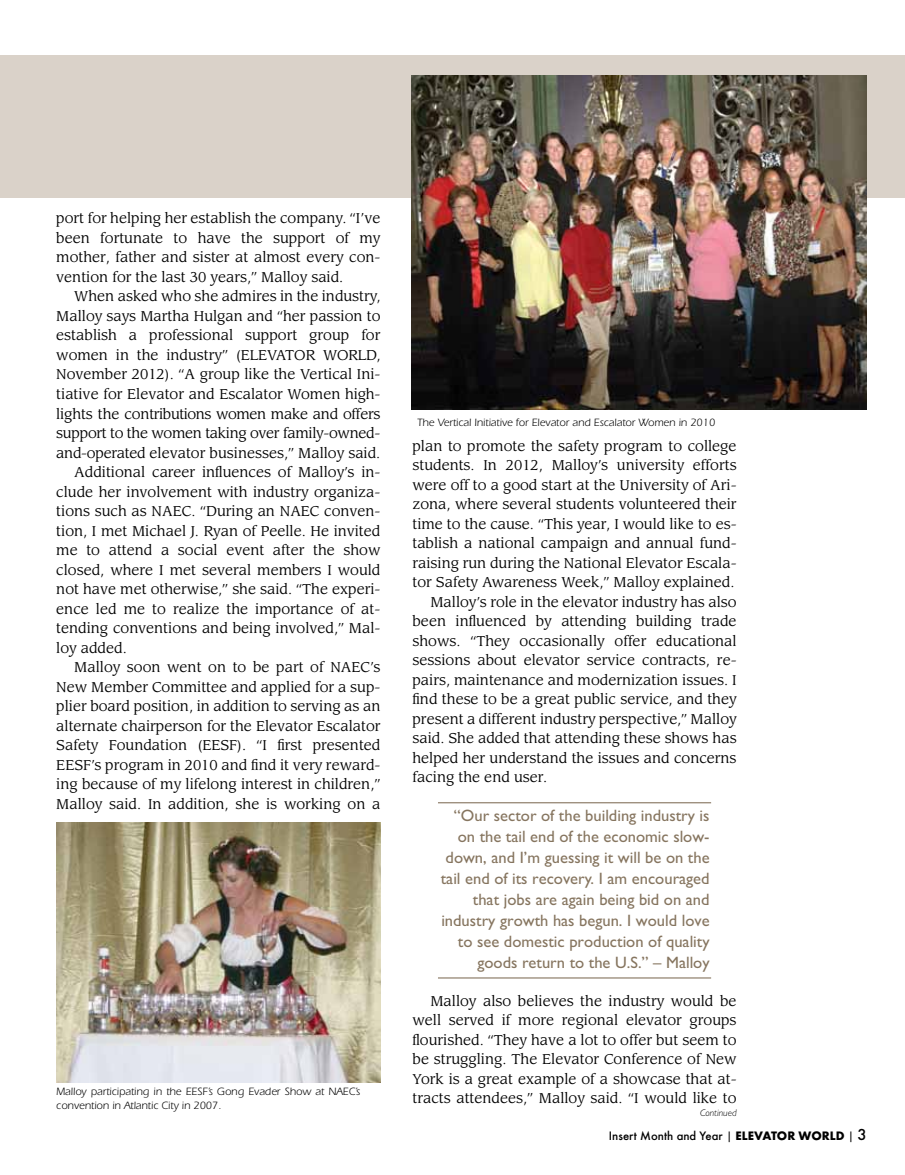
<style>
.page{position:relative;width:905px;height:1175px;background:#fff}
.page>*{position:absolute;margin:0;border:0;box-sizing:border-box;transform-origin:0 0}
.t1{font:16.5px/21px "Gentle Sans";color:#86755f;text-align:right}
.t2{font:13.95px/19.5px "Leawood";color:#000;text-align:justify}
.t3{font:13.95px "Leawood";letter-spacing:-.02em;color:#000}
.t4{font:500 12.75px "Futura T";color:#000}
.t5{font:10.95px/13.5px "Itc Eras";color:#000}
.t6{font:italic 300 9.75px "Gentle Sans";color:#000}
.s1{font-weight:400}
.s2{font-weight:700}
.s3{font-size:16.5px}
</style>
<div class="page">
<div style="left:0;top:56px;width:904px;height:142px;background:#dad2c9"></div>
<img style="left:56px;top:822px;width:324px;height:260px">
<hr style="left:438px;top:802px;width:273px;height:1px;background:#86755f">
<hr style="left:438px;top:977px;width:273px;height:1px;background:#86755f">
<img style="left:411px;top:75px;width:455px;height:335px">
<p class="t2" style="left:56px;top:209px;width:326px">port for helping her establish the company. “I’ve been fortunate to have the support of my mother, father and sister at almost every con&shy;vention for the last 30 years,” Malloy said.</p>
<p class="t2" style="left:74px;top:287px;width:308px">When asked who she admires in the industry,</p>
<p class="t2" style="left:56px;top:306px;width:326px">Malloy says Martha Hulgan and “her passion to</p>
<p class="t2" style="left:56px;top:326px;width:325px">establish a professional support group for</p>
<p class="t2" style="left:56px;top:345px;width:326px">women in the industry” (ELEVATOR WORLD,</p>
<p class="t2" style="left:56px;top:365px;width:326px">November 2012). “A group like the Vertical Ini-</p>
<p class="t2" style="left:56px;top:384px;width:326px">tiative for Elevator and Escalator Women high-</p>
<p class="t3" style="left:56px;top:405px;width:326px">lights the contributions women make and offers</p>
<p class="t3" style="left:56px;top:425px;width:325px">support to the women taking over family-owned-</p>
<p class="t2" style="left:56px;top:443px;width:325px">and-operated elevator businesses,” Malloy said.</p>
<p class="t2" style="left:74px;top:462px;width:307px">Additional career influences of Malloy’s in-</p>
<p class="t2" style="left:56px;top:482px;width:325px">clude her involvement with industry organiza-</p>
<p class="t2" style="left:56px;top:501px;width:325px">tions such as NAEC. “During an NAEC conven-</p>
<p class="t2" style="left:56px;top:521px;width:325px">tion, I met Michael J. Ryan of Peelle. He invited</p>
<p class="t2" style="left:56px;top:540px;width:325px">me to attend a social event after the show</p>
<p class="t2" style="left:56px;top:560px;width:325px">closed, where I met several members I would</p>
<p class="t2" style="left:56px;top:579px;width:326px">not have met otherwise,” she said. “The experi-</p>
<p class="t2" style="left:56px;top:599px;width:325px">ence led me to realize the importance of at-</p>
<p class="t2" style="left:56px;top:618px;width:326px">tending conventions and being involved,” Mal-</p>
<p class="t2" style="left:56px;top:638px;width:72px">loy added.</p>
<p class="t2" style="left:74px;top:657px;width:308px">Malloy soon went on to be part of NAEC’s</p>
<p class="t2" style="left:56px;top:677px;width:326px">New Member Committee and applied for a sup-</p>
<p class="t2" style="left:56px;top:696px;width:325px">plier board position, in addition to serving as an</p>
<p class="t2" style="left:56px;top:716px;width:326px">alternate chairperson for the Elevator Escalator</p>
<p class="t2" style="left:56px;top:735px;width:325px">Safety Foundation (EESF). “I first presented</p>
<p class="t2" style="left:56px;top:755px;width:326px">EESF’s program in 2010 and find it very reward-</p>
<p class="t2" style="left:56px;top:774px;width:325px">ing because of my lifelong interest in children,”</p>
<p class="t2" style="left:56px;top:794px;width:326px">Malloy said. In addition, she is working on a</p>
<p class="t5" style="left:56px;top:1085px;width:305px">Malloy participating in the EESF’s Gong Evader Show at NAEC’s convention in Atlantic City in 2007.</p>
<p class="t5" style="left:417px;top:416px;width:299px">The Vertical Initiative for Elevator and Escalator Women in 2010</p>
<p class="t2" style="left:412px;top:436px;width:325px">plan to promote the safety program to college</p>
<p class="t2" style="left:412px;top:456px;width:326px">students. In 2012, Malloy’s university efforts</p>
<p class="t2" style="left:412px;top:475px;width:326px">were off to a good start at the University of Ari-</p>
<p class="t2" style="left:412px;top:495px;width:325px">zona, where several students volunteered their</p>
<p class="t2" style="left:412px;top:514px;width:326px">time to the cause. “This year, I would like to es-</p>
<p class="t2" style="left:412px;top:534px;width:326px">tablish a national campaign and annual fund-</p>
<p class="t2" style="left:412px;top:553px;width:325px">raising run during the National Elevator Escala-</p>
<p class="t2" style="left:412px;top:573px;width:323px">tor Safety Awareness Week,” Malloy explained.</p>
<p class="t2" style="left:430px;top:592px;width:308px">Malloy’s role in the elevator industry has also</p>
<p class="t2" style="left:412px;top:612px;width:325px">been influenced by attending building trade</p>
<p class="t2" style="left:412px;top:631px;width:326px">shows. “They occasionally offer educational</p>
<p class="t2" style="left:412px;top:651px;width:325px">sessions about elevator service contracts, re-</p>
<p class="t2" style="left:412px;top:670px;width:326px">pairs, maintenance and modernization issues. I</p>
<p class="t2" style="left:412px;top:690px;width:325px">find these to be a great public service, and they</p>
<p class="t2" style="left:412px;top:709px;width:326px">present a different industry perspective,” Malloy</p>
<p class="t2" style="left:412px;top:729px;width:326px">said. She added that attending these shows has</p>
<p class="t2" style="left:412px;top:748px;width:325px">helped her understand the issues and concerns</p>
<p class="t2" style="left:412px;top:768px;width:136px">facing the end user.</p>
<p class="t1" style="left:441px;top:805px;width:270px">“Our sector of the building industry is on the tail end of the economic slow&shy;down, and I’m guessing it will be on the tail end of its recovery. I am encouraged that jobs are again being bid on and industry growth has begun. I would love to see domestic production of quality goods return to the U.S.” – Malloy</p>
<p class="t2" style="left:412px;top:991px;width:326px;text-indent:18px">Malloy also believes the industry would be well served if more regional elevator groups flourished. “They have a lot to offer but seem to be struggling. The Elevator Conference of New York is a great example of a showcase that at&shy;tracts attendees,” Malloy said. “I would like to</p>
<p class="t6" style="left:700px;top:1106px;width:38px">Continued</p>
<p class="t4" style="left:609px;top:1128px;width:259px">Insert Month and Year <span class="s1">|</span> <span class="s2">ELEVATOR WORLD</span> <span class="s1">|</span> <span class="s3">3</span></p>
</div>
